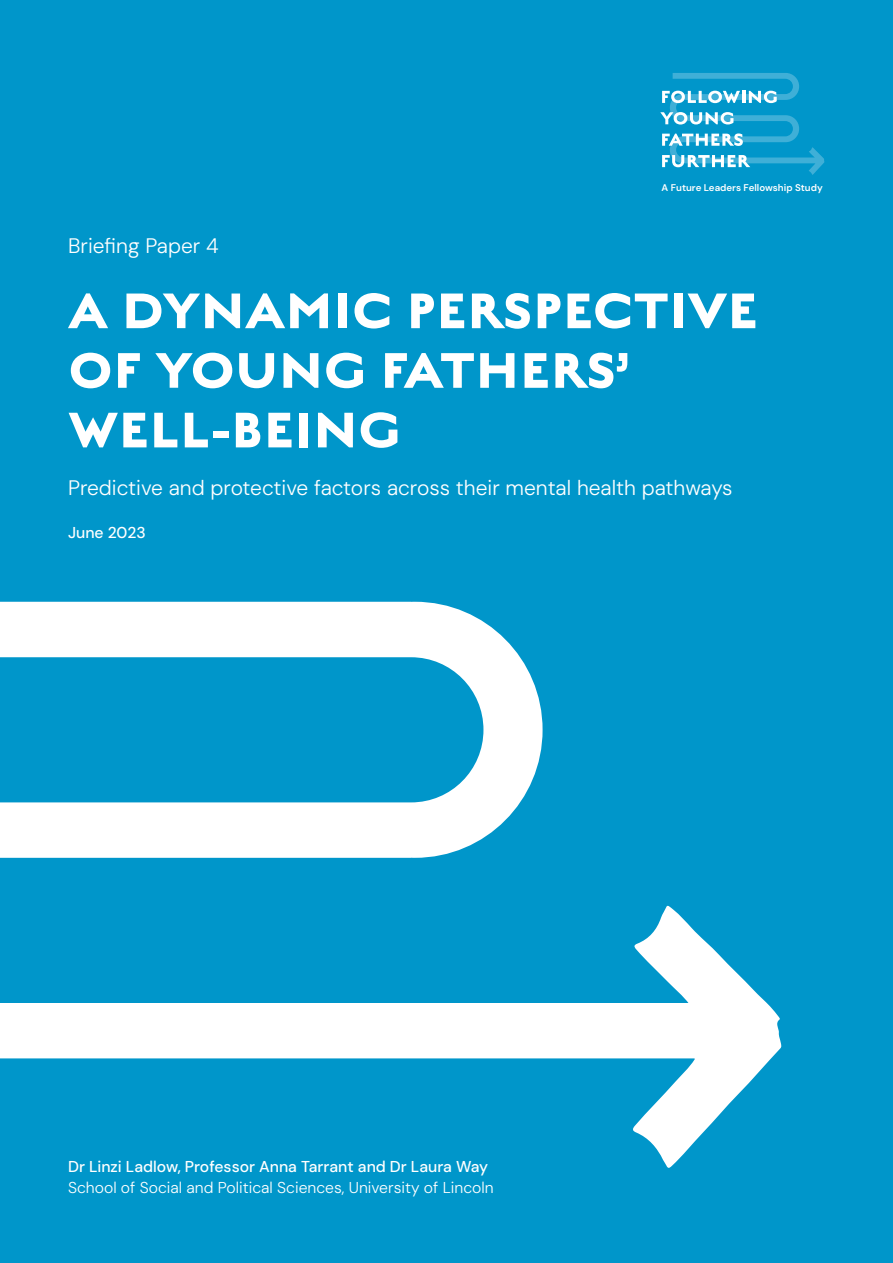
<style>
.page{position:relative;width:893px;height:1263px;background:#0096ca}
.page>*{position:absolute;margin:0;border:0;box-sizing:border-box;transform-origin:0 0}
.t1{font:700 55.8px/59.6px "English Grotesque";color:#fff}
.t2{font:300 21px "DM Sans 18 pt";color:#fff}
.t3{font:300 15.75px/21px "DM Sans 18 pt";color:#fff}
.t4{font:500 15.75px "DM Sans 18 pt";color:#fff}
.t5{font:600 9.75px "DM Sans 18 pt";color:#fff}
.s1{font-weight:500}
</style>
<div class="page">
<svg style="left:0;top:601px;width:632px;height:457px"></svg>
<svg style="left:632px;top:905px;width:150px;height:263px"></svg>
<svg style="left:660px;top:73px;width:164px;height:102px"></svg>
<p class="t2" style="left:68px;top:232px;width:152px">Briefing Paper 4</p>
<p class="t5" style="left:662px;top:181px;width:163px">A Future Leaders Fellowship Study</p>
<p class="t1" style="left:68px;top:281px;width:691px">A DYNAMIC PERSPECTIVE<br>OF YOUNG FATHERS’<br>WELL-BEING</p>
<p class="t2" style="left:68px;top:475px;width:666px">Predictive and protective factors across their mental health pathways</p>
<p class="t4" style="left:68px;top:522px;width:79px">June 2023</p>
<p class="t3" style="left:68px;top:1156px;width:427px"><span class="s1">Dr Linzi Ladlow, Professor Anna Tarrant and Dr Laura Way<br></span>School of Social and Political Sciences, University of Lincoln</p>
</div>
